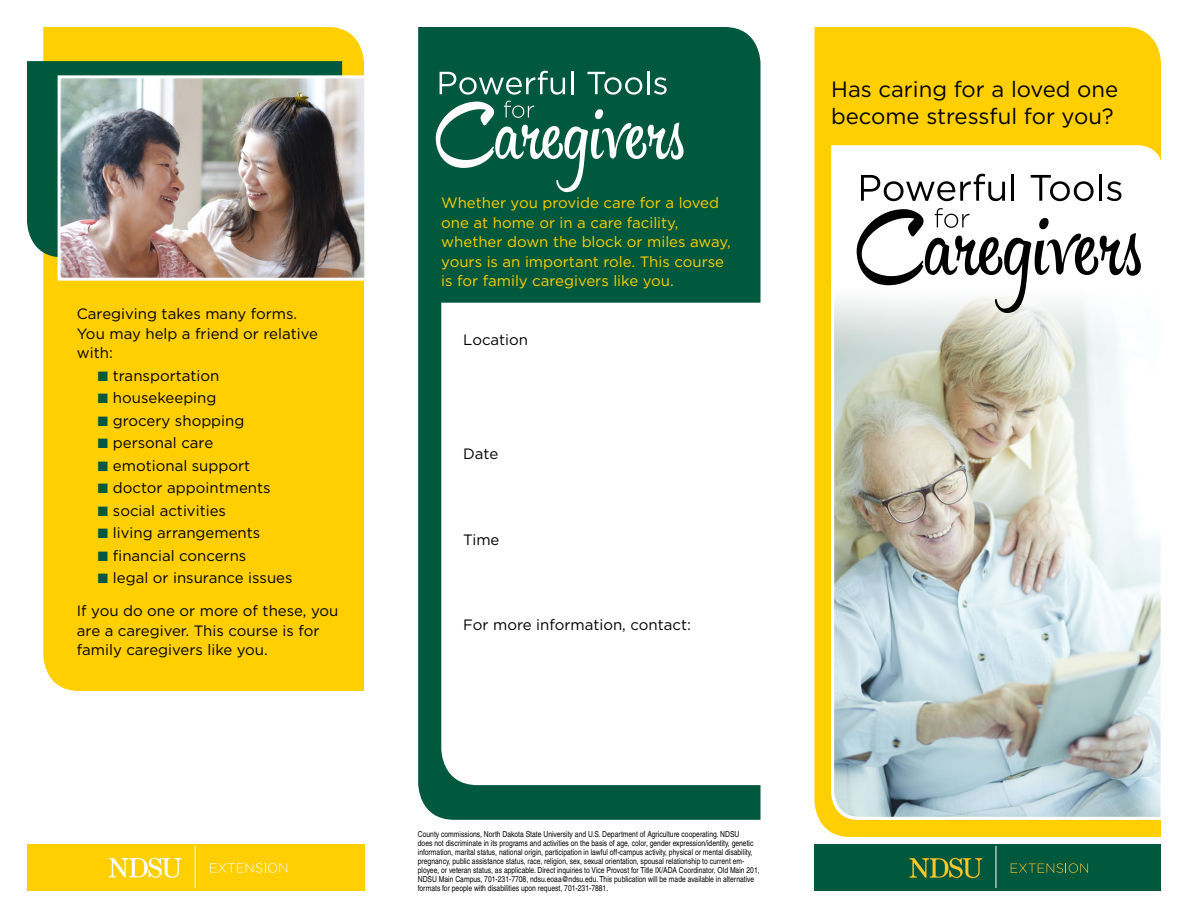
<style>
.page{position:relative;width:1188px;height:918px;background:#fff}
.page>*{position:absolute;margin:0;border:0;box-sizing:border-box;transform-origin:0 0}
.t1{font:22.2px/27.3px "Gotham";color:#000}
.t2{font:15px/19.5px "Gotham";color:#000}
.t3{font:15px/19.5px "Gotham";color:#ffcf01}
.t4{font:condensed 8.25px/9px "Helvetica";color:#000}
.s1{color:#00583d}
</style>
<div class="page">
<div style="left:814px;top:27px;width:347px;height:810px;background:#ffcf01"></div>
<div style="left:418px;top:27px;width:342px;height:793px;background:#00583d"></div>
<div style="left:814px;top:844px;width:347px;height:47px;background:#00583d"></div>
<div style="left:27px;top:844px;width:337px;height:47px;background:#ffcf01"></div>
<svg style="left:440px;top:71px;width:125px;height:24px"></svg>
<hr style="left:571px;top:71px;width:2px;height:23px;background:#fff">
<svg style="left:587px;top:72px;width:55px;height:23px"></svg>
<hr style="left:647px;top:71px;width:3px;height:23px;background:#fff">
<svg style="left:654px;top:77px;width:13px;height:18px"></svg>
<svg style="left:436px;top:101px;width:248px;height:91px;background:#2f7761"></svg>
<svg style="left:441px;top:303px;width:319px;height:482px"></svg>
<svg style="left:831px;top:145px;width:330px;height:137px"></svg>
<div style="left:43px;top:27px;width:321px;height:664px;background:#ffcf01"></div>
<svg style="left:27px;top:61px;width:315px;height:196px;background:#095d42"></svg>
<img style="left:62px;top:79px;width:301px;height:198px">
<div style="left:58px;top:75px;width:309px;height:206px;border:3px solid #fff"></div>
<img style="left:830px;top:282px;width:331px;height:539px">
<svg style="left:861px;top:174px;width:144px;height:27px"></svg>
<hr style="left:1012px;top:174px;width:2px;height:27px;background:#000">
<svg style="left:1031px;top:175px;width:63px;height:26px"></svg>
<hr style="left:1099px;top:174px;width:3px;height:27px;background:#000">
<svg style="left:1107px;top:181px;width:14px;height:20px"></svg>
<svg style="left:857px;top:208px;width:284px;height:105px"></svg>
<svg style="left:909px;top:858px;width:73px;height:21px"></svg>
<hr style="left:996px;top:847px;width:1px;height:41px;background:#fff">
<svg style="left:1011px;top:863px;width:77px;height:10px"></svg>
<svg style="left:109px;top:857px;width:73px;height:21px"></svg>
<hr style="left:195px;top:847px;width:1px;height:41px;background:#fff">
<svg style="left:210px;top:863px;width:77px;height:10px"></svg>
<h2 class="t2" style="left:77px;top:304px;width:243px">Caregiving takes many forms.<br>You may help a friend or relative with:</h2>
<h2 class="t2" style="left:98px;top:365px;width:123px"><span class="s1">■</span> transportation</h2>
<h2 class="t2" style="left:98px;top:388px;width:120px"><span class="s1">■</span> housekeeping</h2>
<h2 class="t2" style="left:98px;top:410px;width:148px"><span class="s1">■</span> grocery shopping</h2>
<h2 class="t2" style="left:98px;top:433px;width:117px"><span class="s1">■</span> personal care</h2>
<h2 class="t2" style="left:98px;top:455px;width:154px"><span class="s1">■</span> emotional support</h2>
<h2 class="t2" style="left:98px;top:478px;width:174px"><span class="s1">■</span> doctor appointments</h2>
<h2 class="t2" style="left:98px;top:500px;width:130px"><span class="s1">■</span> social activities</h2>
<h2 class="t2" style="left:98px;top:523px;width:164px"><span class="s1">■</span> living arrangements</h2>
<h2 class="t2" style="left:98px;top:545px;width:150px"><span class="s1">■</span> financial concerns</h2>
<h2 class="t2" style="left:98px;top:568px;width:196px"><span class="s1">■</span> legal or insurance issues</h2>
<h2 class="t2" style="left:77px;top:601px;width:263px">If you do one or more of these, you are a caregiver. This course is for family caregivers like you.</h2>
<h2 class="t3" style="left:441px;top:193px;width:291px">Whether you provide care for a loved one at home or in a care facility, whether down the block or miles away, yours is an important role. This course is for family caregivers like you.</h2>
<h2 class="t2" style="left:463px;top:330px;width:66px">Location</h2>
<h2 class="t2" style="left:463px;top:444px;width:37px">Date</h2>
<h2 class="t2" style="left:463px;top:529px;width:38px">Time</h2>
<h2 class="t2" style="left:463px;top:615px;width:229px">For more information, contact:</h2>
<h1 class="t1" style="left:831px;top:75px;width:289px">Has caring for a loved one become stressful for you?</h1>
<p class="t4" style="left:418px;top:830px;width:343px">County commissions, North Dakota State University and U.S. Department of Agriculture cooperating. NDSU<br>does not discriminate in its programs and activities on the basis of age, color, gender expression/identity, genetic information, marital status, national origin, participation in lawful off-campus activity, physical or mental disability, pregnancy, public assistance status, race, religion, sex, sexual orientation, spousal relationship to current em&shy;ployee, or veteran status, as applicable. Direct inquiries to Vice Provost for Title IX/ADA Coordinator, Old Main 201, NDSU Main Campus, 701-231-7708, ndsu.eoaa@ndsu.edu. This publication will be made available in alternative formats for people with disabilities upon request, 701-231-7881.</p>
</div>
